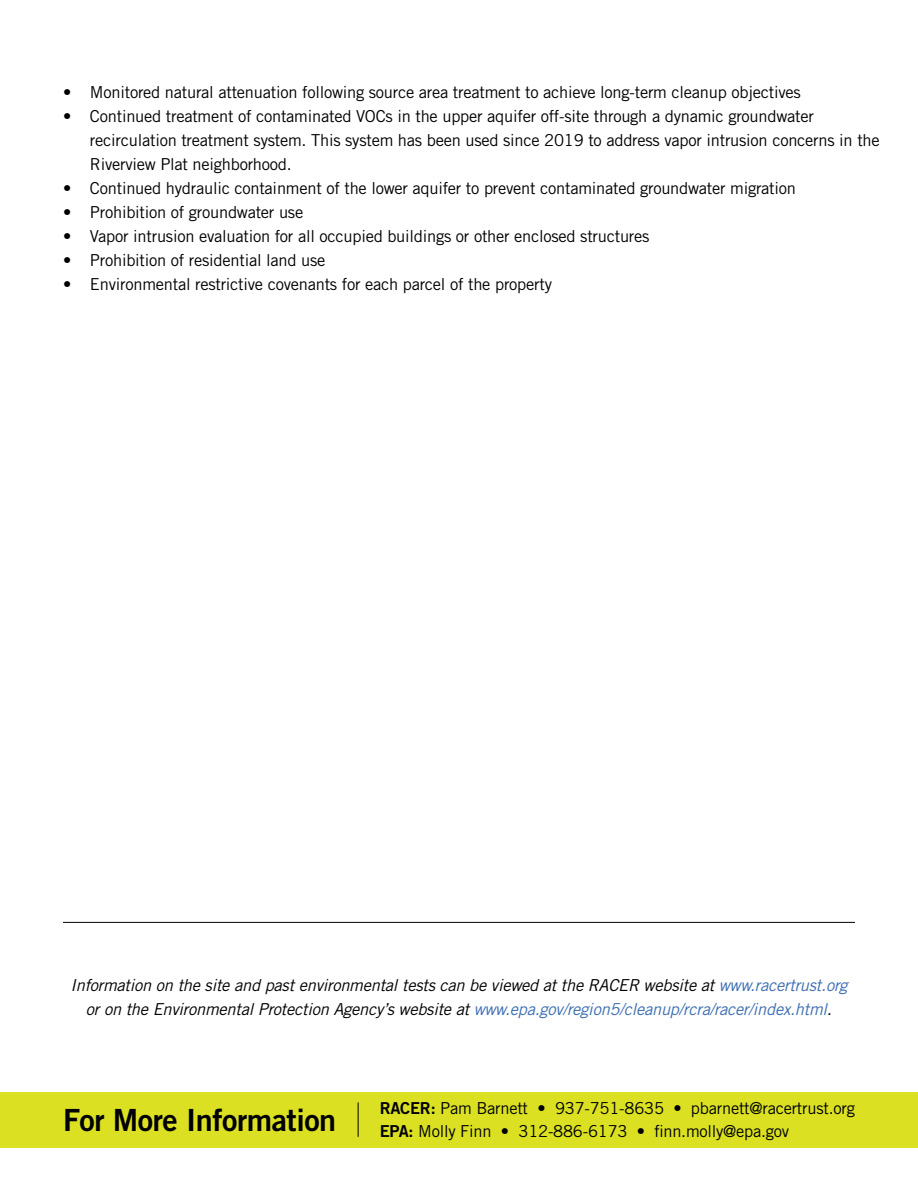
<style>
.page{position:relative;width:918px;height:1188px;background:#fff}
.page>*{position:absolute;margin:0;border:0;box-sizing:border-box;transform-origin:0 0}
.t1{font:30.6px "Trade Gothic LT Std Bd 2";letter-spacing:-.015em;color:#000}
.t2{font:16.5px/24px "Trade Gothic LT Std";letter-spacing:-.015em;color:#000}
.t3{font:italic 16.5px/24px "Trade Gothic LT Std";letter-spacing:-.015em;color:#000;text-align:center}
.s1{color:#3c6db1}
.s2{font-family:"Trade Gothic LT Std Bd 2"}
</style>
<div class="page">
<div style="left:0;top:1092px;width:918px;height:56px;background:#dbe122"></div>
<hr style="left:358px;top:1102px;width:1px;height:35px;background:#000">
<hr style="left:63px;top:922px;width:792px;height:1px;background:#000">
<p class="t2" style="left:63px;top:80px;width:739px">• Monitored natural attenuation following source area treatment to achieve long-term cleanup objectives</p>
<p class="t2" style="left:90px;top:104px;width:791px;text-indent:-27px">• Continued treatment of contaminated VOCs in the upper aquifer off-site through a dynamic groundwater recirculation treatment system. This system has been used since 2019 to address vapor intrusion concerns in the<br>Riverview Plat neighborhood.</p>
<p class="t2" style="left:63px;top:176px;width:735px">• Continued hydraulic containment of the lower aquifer to prevent contaminated groundwater migration</p>
<p class="t2" style="left:63px;top:200px;width:242px">• Prohibition of groundwater use</p>
<p class="t2" style="left:63px;top:224px;width:588px">• Vapor intrusion evaluation for all occupied buildings or other enclosed structures</p>
<p class="t2" style="left:63px;top:248px;width:264px">• Prohibition of residential land use</p>
<p class="t2" style="left:63px;top:272px;width:491px">• Environmental restrictive covenants for each parcel of the property</p>
<p class="t3" style="left:70px;top:974px;width:779px">Information on the site and past environmental tests can be viewed at the RACER website at <span class="s1">www.racertrust.org </span>or on the Environmental Protection Agency’s website at <span class="s1">www.epa.gov/region5/cleanup/rcra/racer/index.html</span>.</p>
<h1 class="t1" style="left:63px;top:1101px;width:275px">For More Information</h1>
<p class="t2" style="left:380px;top:1096px;width:477px"><span class="s2">RACER:</span> Pam Barnett • 937-751-8635 • pbarnett@racertrust.org</p>
<p class="t2" style="left:380px;top:1119px;width:411px"><span class="s2">EPA:</span> Molly Finn • 312-886-6173 • finn.molly@epa.gov</p>
</div>
